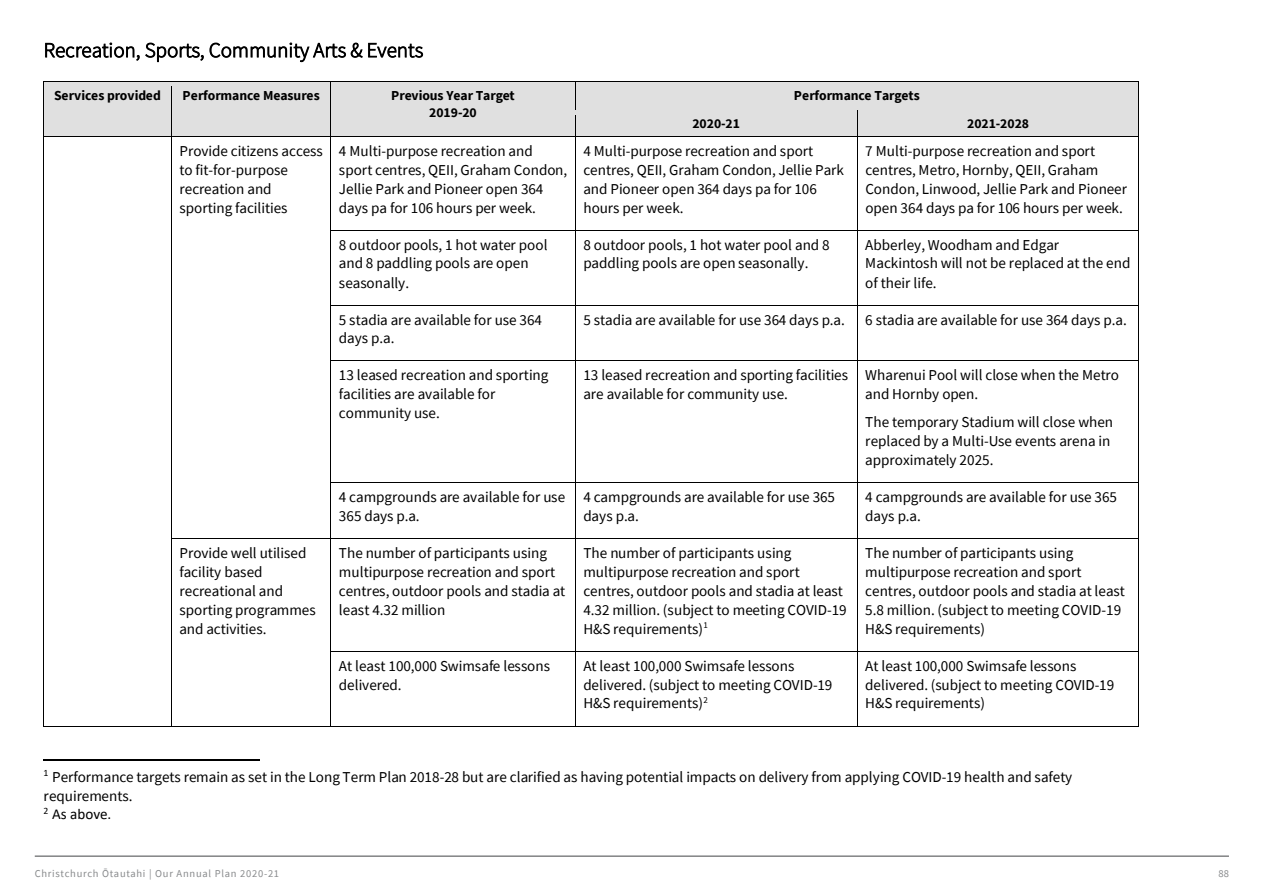
<style>
.page{position:relative;width:1263px;height:893px;background:#fff}
.page>*{position:absolute;margin:0;border:0;box-sizing:border-box;transform-origin:0 0}
.t1{font:300 20.85px "Source Sans Pro";color:#000}
.t2{font:15.15px/18.9px "Source Sans Pro";letter-spacing:-.005em;color:#000}
.t3{font:15.15px "Calibri";letter-spacing:-.005em;color:#000}
.t4{font:700 13.65px/17.2px "Source Sans Pro";color:#000;text-align:center}
.t5{font:10.5px "Source Sans Pro";letter-spacing:.07em;color:#888a8c}
</style>
<div class="page">
<hr style="left:35px;top:856px;width:1194px;height:1px;background:#58595b">
<div style="left:44px;top:82px;width:127px;height:54px;background:#e0e0e0"></div>
<div style="left:172px;top:82px;width:159px;height:54px;background:#e0e0e0"></div>
<div style="left:331px;top:82px;width:244px;height:54px;background:#e0e0e0"></div>
<div style="left:576px;top:82px;width:562px;height:28px;background:#e0e0e0"></div>
<div style="left:576px;top:110px;width:281px;height:26px;background:#e0e0e0"></div>
<div style="left:858px;top:110px;width:280px;height:26px;background:#e0e0e0"></div>
<hr style="left:576px;top:110px;width:281px;height:1px;background:#000">
<hr style="left:858px;top:110px;width:280px;height:1px;background:#000">
<svg style="left:43px;top:82px;width:1px;height:59px"></svg>
<hr style="left:44px;top:136px;width:127px;height:1px;background:#000">
<svg style="left:171px;top:82px;width:1px;height:59px"></svg>
<hr style="left:171px;top:136px;width:160px;height:1px;background:#000">
<hr style="left:331px;top:136px;width:244px;height:1px;background:#000">
<svg style="left:575px;top:82px;width:1px;height:59px"></svg>
<hr style="left:576px;top:136px;width:281px;height:1px;background:#000">
<svg style="left:857px;top:110px;width:1px;height:31px"></svg>
<hr style="left:858px;top:136px;width:280px;height:1px;background:#000">
<svg style="left:1138px;top:82px;width:1px;height:59px"></svg>
<hr style="left:43px;top:141px;width:1px;height:89px;background:#000">
<hr style="left:171px;top:141px;width:1px;height:89px;background:#000">
<hr style="left:331px;top:141px;width:1px;height:89px;background:#000">
<hr style="left:575px;top:141px;width:1px;height:89px;background:#000">
<hr style="left:857px;top:141px;width:1px;height:89px;background:#000">
<hr style="left:1138px;top:141px;width:1px;height:89px;background:#000">
<hr style="left:331px;top:230px;width:244px;height:1px;background:#000">
<hr style="left:576px;top:230px;width:281px;height:1px;background:#000">
<hr style="left:858px;top:230px;width:280px;height:1px;background:#000">
<hr style="left:43px;top:235px;width:1px;height:70px;background:#000">
<hr style="left:171px;top:235px;width:1px;height:70px;background:#000">
<hr style="left:331px;top:235px;width:1px;height:70px;background:#000">
<hr style="left:575px;top:235px;width:1px;height:70px;background:#000">
<hr style="left:857px;top:235px;width:1px;height:70px;background:#000">
<hr style="left:1138px;top:235px;width:1px;height:70px;background:#000">
<hr style="left:331px;top:305px;width:244px;height:1px;background:#000">
<hr style="left:576px;top:305px;width:281px;height:1px;background:#000">
<hr style="left:858px;top:305px;width:280px;height:1px;background:#000">
<hr style="left:43px;top:310px;width:1px;height:51px;background:#000">
<hr style="left:171px;top:310px;width:1px;height:51px;background:#000">
<hr style="left:331px;top:310px;width:1px;height:51px;background:#000">
<hr style="left:575px;top:310px;width:1px;height:51px;background:#000">
<hr style="left:857px;top:310px;width:1px;height:51px;background:#000">
<hr style="left:1138px;top:310px;width:1px;height:51px;background:#000">
<hr style="left:331px;top:361px;width:244px;height:1px;background:#000">
<hr style="left:576px;top:361px;width:281px;height:1px;background:#000">
<hr style="left:858px;top:361px;width:280px;height:1px;background:#000">
<hr style="left:43px;top:366px;width:1px;height:116px;background:#000">
<hr style="left:171px;top:366px;width:1px;height:116px;background:#000">
<hr style="left:331px;top:366px;width:1px;height:116px;background:#000">
<hr style="left:575px;top:366px;width:1px;height:116px;background:#000">
<hr style="left:857px;top:366px;width:1px;height:116px;background:#000">
<hr style="left:1138px;top:366px;width:1px;height:116px;background:#000">
<hr style="left:331px;top:482px;width:244px;height:1px;background:#000">
<hr style="left:576px;top:482px;width:281px;height:1px;background:#000">
<hr style="left:858px;top:482px;width:280px;height:1px;background:#000">
<hr style="left:43px;top:487px;width:1px;height:51px;background:#000">
<hr style="left:171px;top:487px;width:1px;height:51px;background:#000">
<hr style="left:331px;top:487px;width:1px;height:51px;background:#000">
<hr style="left:575px;top:487px;width:1px;height:51px;background:#000">
<hr style="left:857px;top:487px;width:1px;height:51px;background:#000">
<hr style="left:1138px;top:487px;width:1px;height:51px;background:#000">
<hr style="left:171px;top:538px;width:160px;height:1px;background:#000">
<hr style="left:331px;top:538px;width:244px;height:1px;background:#000">
<hr style="left:576px;top:538px;width:281px;height:1px;background:#000">
<hr style="left:858px;top:538px;width:280px;height:1px;background:#000">
<hr style="left:43px;top:543px;width:1px;height:108px;background:#000">
<hr style="left:171px;top:543px;width:1px;height:108px;background:#000">
<hr style="left:331px;top:543px;width:1px;height:108px;background:#000">
<hr style="left:575px;top:543px;width:1px;height:108px;background:#000">
<hr style="left:857px;top:543px;width:1px;height:108px;background:#000">
<hr style="left:1138px;top:543px;width:1px;height:108px;background:#000">
<hr style="left:331px;top:651px;width:244px;height:1px;background:#000">
<hr style="left:576px;top:651px;width:281px;height:1px;background:#000">
<hr style="left:858px;top:651px;width:280px;height:1px;background:#000">
<hr style="left:43px;top:656px;width:1px;height:70px;background:#000">
<hr style="left:44px;top:726px;width:127px;height:1px;background:#000">
<hr style="left:171px;top:656px;width:1px;height:70px;background:#000">
<hr style="left:171px;top:726px;width:160px;height:1px;background:#000">
<hr style="left:331px;top:656px;width:1px;height:70px;background:#000">
<hr style="left:331px;top:726px;width:244px;height:1px;background:#000">
<hr style="left:575px;top:656px;width:1px;height:70px;background:#000">
<hr style="left:576px;top:726px;width:281px;height:1px;background:#000">
<hr style="left:857px;top:656px;width:1px;height:70px;background:#000">
<hr style="left:858px;top:726px;width:280px;height:1px;background:#000">
<hr style="left:1138px;top:656px;width:1px;height:70px;background:#000">
<hr style="left:44px;top:759px;width:216px;height:1px;background:#000">
<h1 class="t1" style="left:44px;top:37px;width:381px">Recreation, Sports, Community Arts &amp; Events</h1>
<p class="t4" style="left:54px;top:87px;width:108px">Services provided</p>
<p class="t4" style="left:183px;top:87px;width:139px">Performance Measures</p>
<p class="t4" style="left:391px;top:87px;width:125px">Previous Year Target<br>2019-20</p>
<p class="t4" style="left:794px;top:87px;width:127px">Performance Targets</p>
<p class="t4" style="left:692px;top:115px;width:49px">2020-21</p>
<p class="t4" style="left:967px;top:115px;width:63px">2021-2028</p>
<p class="t2" style="left:179px;top:141px;width:145px">Provide citizens access to fit-for-purpose recreation and sporting facilities</p>
<p class="t2" style="left:339px;top:141px;width:230px">4 Multi-purpose recreation and sport centres, QEII, Graham Condon,<br>Jellie Park and Pioneer open 364 days pa for 106 hours per week.</p>
<p class="t2" style="left:583px;top:141px;width:262px">4 Multi-purpose recreation and sport centres, QEII, Graham Condon, Jellie Park and Pioneer open 364 days pa for 106 hours per week.</p>
<p class="t2" style="left:865px;top:141px;width:263px">7 Multi-purpose recreation and sport centres, Metro, Hornby, QEII, Graham Condon, Linwood, Jellie Park and Pioneer open 364 days pa for 106 hours per week.</p>
<p class="t2" style="left:339px;top:235px;width:210px">8 outdoor pools, 1 hot water pool and 8 paddling pools are open seasonally.</p>
<p class="t2" style="left:583px;top:235px;width:248px">8 outdoor pools, 1 hot water pool and 8 paddling pools are open seasonally.</p>
<p class="t2" style="left:865px;top:235px;width:267px">Abberley, Woodham and Edgar<br>Mackintosh will not be replaced at the end of their life.</p>
<p class="t2" style="left:339px;top:310px;width:204px">5 stadia are available for use 364 days p.a.</p>
<p class="t2" style="left:583px;top:310px;width:263px">5 stadia are available for use 364 days p.a.</p>
<p class="t2" style="left:865px;top:310px;width:263px">6 stadia are available for use 364 days p.a.</p>
<p class="t2" style="left:339px;top:366px;width:211px">13 leased recreation and sporting facilities are available for community use.</p>
<p class="t2" style="left:583px;top:366px;width:266px">13 leased recreation and sporting facilities are available for community use.</p>
<p class="t2" style="left:865px;top:366px;width:255px">Wharenui Pool will close when the Metro and Hornby open.</p>
<p class="t2" style="left:865px;top:413px;width:249px">The temporary Stadium will close when replaced by a Multi-Use events arena in approximately 2025.</p>
<p class="t2" style="left:339px;top:488px;width:228px">4 campgrounds are available for use<br>365 days p.a.</p>
<p class="t2" style="left:583px;top:488px;width:253px">4 campgrounds are available for use 365 days p.a.</p>
<p class="t2" style="left:865px;top:488px;width:253px">4 campgrounds are available for use 365 days p.a.</p>
<p class="t2" style="left:179px;top:544px;width:138px">Provide well utilised facility based recreational and sporting programmes and activities.</p>
<p class="t2" style="left:339px;top:544px;width:228px">The number of participants using multipurpose recreation and sport centres, outdoor pools and stadia at least 4.32 million</p>
<p class="t2" style="left:583px;top:544px;width:265px">The number of participants using multipurpose recreation and sport centres, outdoor pools and stadia at least 4.32 million. (subject to meeting COVID-19<br>H&amp;S requirements)<sup>1</sup></p>
<p class="t2" style="left:865px;top:544px;width:261px">The number of participants using multipurpose recreation and sport centres, outdoor pools and stadia at least 5.8 million. (subject to meeting COVID-19<br>H&amp;S requirements)</p>
<p class="t2" style="left:339px;top:656px;width:213px">At least 100,000 Swimsafe lessons delivered.</p>
<p class="t2" style="left:583px;top:656px;width:251px">At least 100,000 Swimsafe lessons delivered. (subject to meeting COVID-19<br>H&amp;S requirements)<sup>2</sup></p>
<p class="t2" style="left:865px;top:656px;width:251px">At least 100,000 Swimsafe lessons delivered. (subject to meeting COVID-19<br>H&amp;S requirements)</p>
<p class="t2" style="left:44px;top:767px;width:1030px"><sup>1</sup> Performance targets remain as set in the Long Term Plan 2018-28 but are clarified as having potential impacts on delivery from applying COVID-19 health and safety requirements.</p>
<p class="t3" style="left:44px;top:804px;width:69px"><sup>2</sup> As above.</p>
<p class="t5" style="left:35px;top:867px;width:246px">Christchurch Ōtautahi | Our Annual Plan 2020-21</p>
<p class="t5" style="left:1218px;top:867px;width:12px">88</p>
</div>
